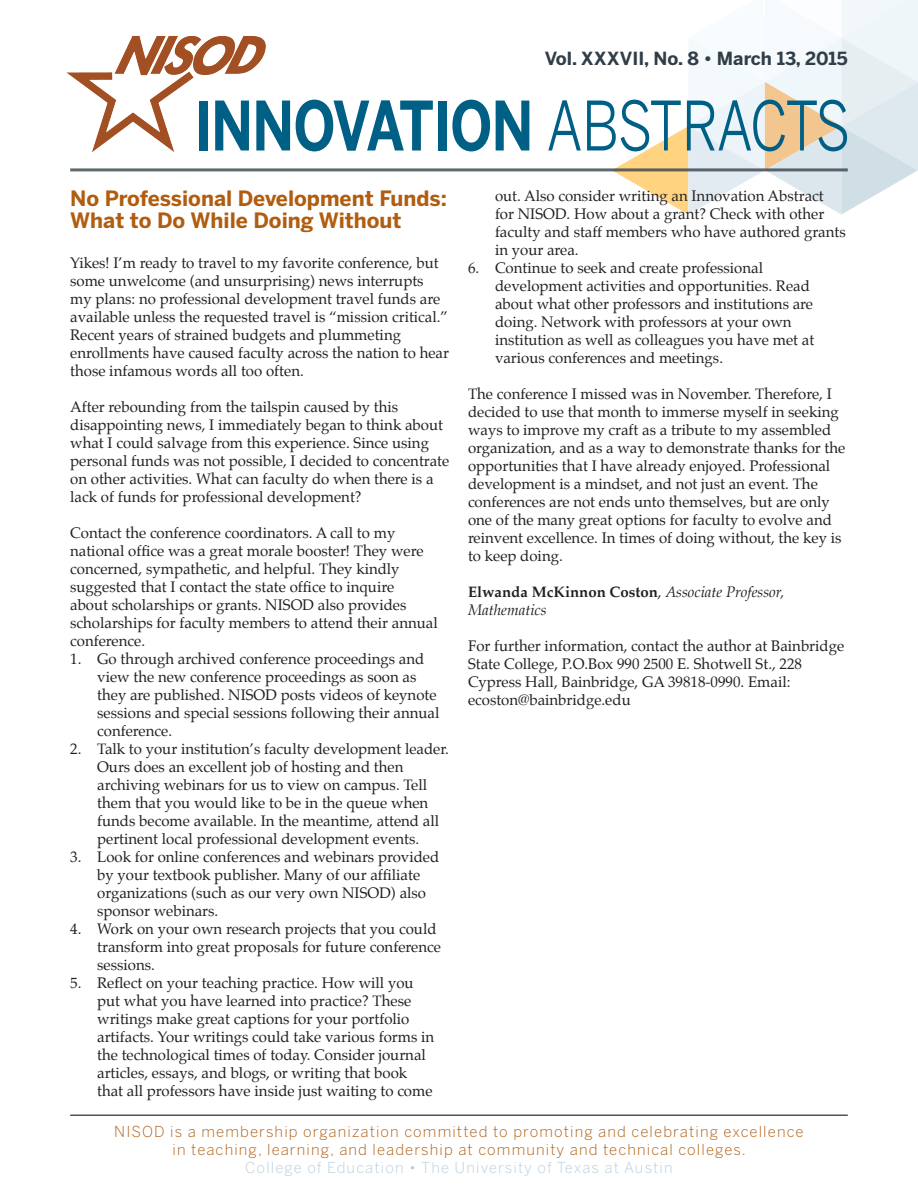
<style>
.page{position:relative;width:918px;height:1188px;background:#fff}
.page>*{position:absolute;margin:0;border:0;box-sizing:border-box;transform-origin:0 0}
.t1{font:700 67.5px "Benton Sans";letter-spacing:-.015em;color:#005f85;scale:.8 1}
.t2{font:700 21px/22.5px "Benton Sans";color:#b05d0f}
.t3{font:700 18px "Benton Sans";color:#313e48}
.IA_Text{font:15px/18px "Palatino";color:#231f20}
.IA_Text-2{font:300 15px/18px "Benton Sans";letter-spacing:.075em;color:#b05d0f;text-align:center}
.IA_Text-3{font:italic 15px/18px "Palatino";color:#231f20}
.IA_Text-4{font:300 15px "Benton Sans";letter-spacing:.075em;color:#b9cedc}
.s1{font-weight:400}
.s2{font-weight:700;font-style:normal}
.s3{font-style:normal}
</style>
<div class="page">
<hr style="left:70px;top:1114px;width:778px;height:2px;background:#231f20">
<svg style="left:601px;top:0;width:317px;height:215px"></svg>
<hr style="left:70px;top:168px;width:778px;height:3px;background:#313e48">
<img style="left:66px;top:35px;width:200px;height:117px">
<p class="t3" style="left:545px;top:48px;width:305px">Vol. XXXVII, No. 8 • March 13, 2015</p>
<p class="t1" style="left:194px;top:86px;width:822px">INNOVATION <span class="s1">ABSTRACTS</span></p>
<p class="t2" style="left:70px;top:186px;width:378px">No Professional Development Funds:<br>What to Do While Doing Without</p>
<p class="IA_Text" style="left:70px;top:253px;width:380px">Yikes! I’m ready to travel to my favorite conference, but some unwelcome (and unsurprising) news interrupts<br>my plans: no professional development travel funds are available unless the requested travel is “mission critical.” Recent years of strained budgets and plummeting enrollments have caused faculty across the nation to hear those infamous words all too often.</p>
<p class="IA_Text" style="left:70px;top:397px;width:381px">After rebounding from the tailspin caused by this disappointing news, I immediately began to think about what I could salvage from this experience. Since using personal funds was not possible, I decided to concentrate on other activities. What can faculty do when there is a lack of funds for professional development?</p>
<p class="IA_Text" style="left:70px;top:523px;width:369px">Contact the conference coordinators. A call to my national office was a great morale booster! They were concerned, sympathetic, and helpful. They kindly suggested that I contact the state office to inquire<br>about scholarships or grants. NISOD also provides scholarships for faculty members to attend their annual conference.</p>
<p class="IA_Text" style="left:97px;top:649px;width:344px;text-indent:-27px">1. Go through archived conference proceedings and view the new conference proceedings as soon as they are published. NISOD posts videos of keynote sessions and special sessions following their annual conference.</p>
<p class="IA_Text" style="left:97px;top:739px;width:353px;text-indent:-27px">2. Talk to your institution’s faculty development leader.<br>Ours does an excellent job of hosting and then archiving webinars for us to view on campus. Tell them that you would like to be in the queue when funds become available. In the meantime, attend all pertinent local professional development events.</p>
<p class="IA_Text" style="left:97px;top:847px;width:344px;text-indent:-27px">3. Look for online conferences and webinars provided by your textbook publisher. Many of our affiliate organizations (such as our very own NISOD) also sponsor webinars.</p>
<p class="IA_Text" style="left:97px;top:919px;width:345px;text-indent:-27px">4. Work on your own research projects that you could transform into great proposals for future conference sessions.</p>
<p class="IA_Text" style="left:97px;top:973px;width:339px;text-indent:-27px">5. Reflect on your teaching practice. How will you put what you have learned into practice? These writings make great captions for your portfolio artifacts. Your writings could take various forms in the technological times of today. Consider journal articles, essays, and blogs, or writing that book that all professors have inside just waiting to come</p>
<p class="IA_Text" style="left:495px;top:187px;width:352px">out. Also consider writing an Innovation Abstract for NISOD. How about a grant? Check with other faculty and staff members who have authored grants in your area.</p>
<p class="IA_Text" style="left:495px;top:259px;width:321px;text-indent:-27px">6. Continue to seek and create professional development activities and opportunities. Read about what other professors and institutions are doing. Network with professors at your own institution as well as colleagues you have met at various conferences and meetings.</p>
<p class="IA_Text" style="left:468px;top:385px;width:379px">The conference I missed was in November. Therefore, I decided to use that month to immerse myself in seeking ways to improve my craft as a tribute to my assembled organization, and as a way to demonstrate thanks for the opportunities that I have already enjoyed. Professional development is a mindset, and not just an event. The conferences are not ends unto themselves, but are only one of the many great options for faculty to evolve and reinvent excellence. In times of doing without, the key is to keep doing.</p>
<p class="IA_Text-3" style="left:468px;top:583px;width:318px"><span class="s2">Elwanda McKinnon Coston</span><span class="s3">,</span> Associate Professor,<br>Mathematics</p>
<p class="IA_Text" style="left:468px;top:637px;width:378px">For further information, contact the author at Bainbridge State College, P.O.Box 990 2500 E. Shotwell St., 228<br>Cypress Hall, Bainbridge, GA 39818-0990. Email: ecoston@bainbridge.edu</p>
<p class="IA_Text-2" style="left:114px;top:1122px;width:691px">NISOD is a membership organization committed to promoting and celebrating excellence in teaching, learning, and leadership at community and technical colleges.</p>
<p class="IA_Text-4" style="left:245px;top:1159px;width:429px">College of Education • The University of Texas at Austin</p>
</div>
